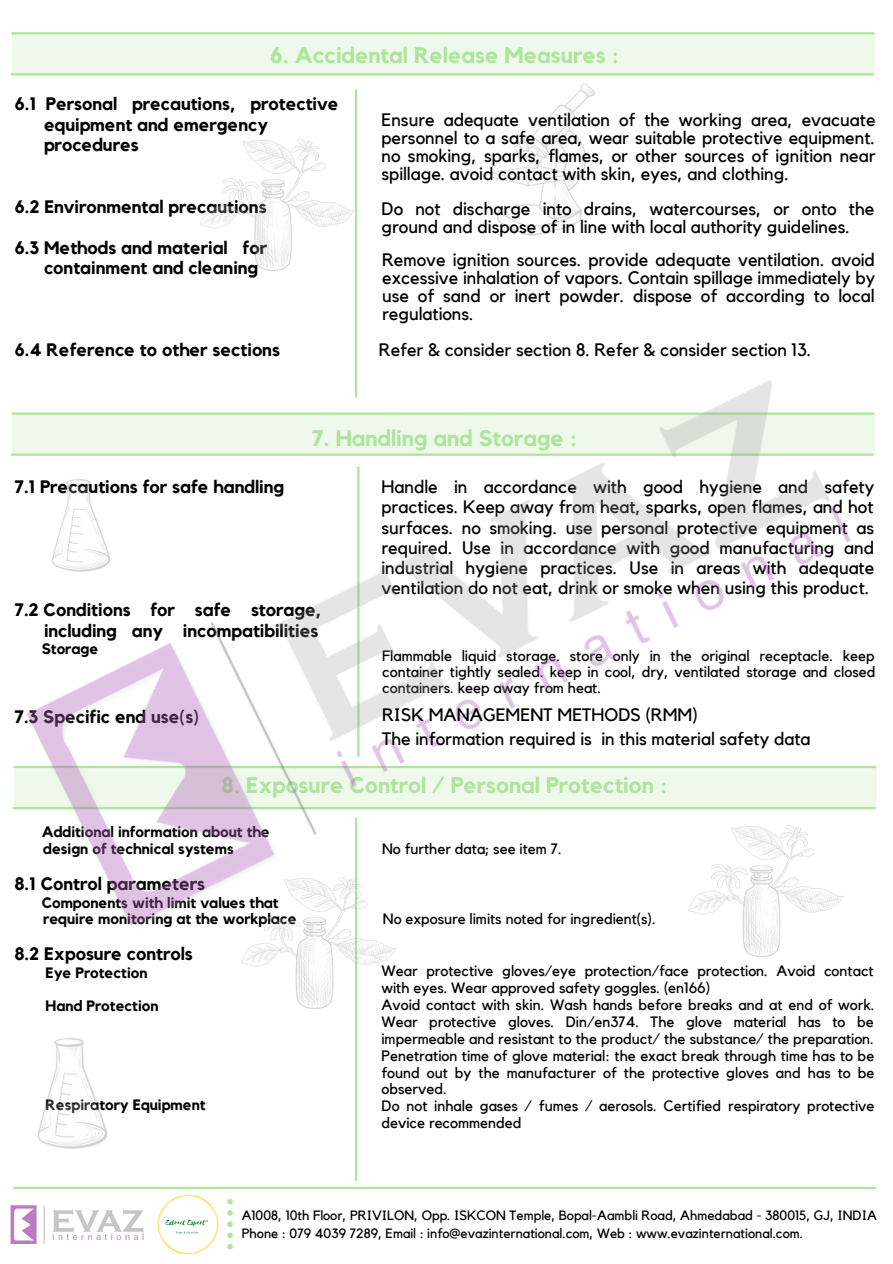
<style>
.page{position:relative;width:893px;height:1264px;background:#fff}
.page>*{position:absolute;margin:0;border:0;box-sizing:border-box;transform-origin:0 0}
.t1{font:700 22.5px "Kollektif";color:#ade59b}
.t2{font:18px/18px "Kollektif";color:#000;text-align:justify}
.t3{font:700 18px "Kollektif";color:#000}
.t4{font:15px/16.8px "Kollektif";color:#000;text-align:justify}
.t5{font:700 15px "Kollektif";color:#000}
.t6{font:13.5px "Kollektif";color:#000}
</style>
<div class="page">
<hr style="left:355px;top:89px;width:2px;height:308px;background:#ade59b">
<hr style="left:355px;top:817px;width:2px;height:363px;background:#ade59b">
<hr style="left:12px;top:32px;width:862px;height:2px;background:#ade59b">
<hr style="left:11px;top:73px;width:862px;height:2px;background:#ade59b">
<div style="left:13px;top:34px;width:862px;height:41px;background:#eef9eb"></div>
<img style="left:37px;top:1038px;width:71px;height:111px">
<img style="left:466px;top:73px;width:145px;height:163px">
<img style="left:10px;top:1205px;width:134px;height:37px">
<svg style="left:227px;top:1199px;width:6px;height:50px"></svg>
<img style="left:157px;top:1194px;width:62px;height:60px">
<hr style="left:13px;top:1186px;width:863px;height:2px;background:#ade59b">
<img style="left:296px;top:992px;width:62px;height:19px">
<img style="left:200px;top:139px;width:158px;height:130px">
<img style="left:10px;top:269px;width:867px;height:723px">
<p class="t1" style="left:270px;top:44px;width:350px">6. Accidental Release Measures :</p>
<p class="t3" style="left:14px;top:96px;width:325px">6.1 Personal precautions, protective</p>
<p class="t3" style="left:44px;top:116px;width:225px">equipment and emergency</p>
<p class="t3" style="left:44px;top:137px;width:96px">procedures</p>
<p class="t2" style="left:381px;top:111px;width:495px">Ensure adequate ventilation of the working area, evacuate personnel to a safe area, wear suitable protective equipment. no smoking, sparks, flames, or other sources of ignition near spillage. avoid contact with skin, eyes, and clothing.</p>
<p class="t2" style="left:381px;top:200px;width:494px">Do not discharge into drains, watercourses, or onto the ground and dispose of in line with local authority guidelines.</p>
<p class="t2" style="left:382px;top:252px;width:495px">Remove ignition sources. provide adequate ventilation. avoid excessive inhalation of vapors. Contain spillage immediately by use of sand or inert powder. dispose of according to local regulations.</p>
<p class="t3" style="left:14px;top:198px;width:254px">6.2 Environmental precautions</p>
<p class="t3" style="left:14px;top:239px;width:254px">6.3 Methods and material for</p>
<p class="t3" style="left:44px;top:259px;width:216px">containment and cleaning</p>
<p class="t3" style="left:14px;top:341px;width:267px">6.4 Reference to other sections</p>
<p class="t2" style="left:379px;top:341px;width:433px">Refer &amp; consider section 8. Refer &amp; consider section 13.</p>
<p class="t3" style="left:14px;top:479px;width:271px">7.1 Precautions for safe handling</p>
<p class="t1" style="left:312px;top:427px;width:267px">7. Handling and Storage :</p>
<p class="t2" style="left:381px;top:477px;width:494px;line-height:20.2px">Handle in accordance with good hygiene and safety practices. Keep away from heat, sparks, open flames, and hot surfaces. no smoking. use personal protective equipment as required. Use in accordance with good manufacturing and industrial hygiene practices. Use in areas with adequate ventilation do not eat, drink or smoke when using this product.</p>
<p class="t3" style="left:14px;top:601px;width:308px">7.2 Conditions for safe storage,</p>
<p class="t3" style="left:44px;top:622px;width:276px">including any incompatibilities</p>
<p class="t5" style="left:42px;top:642px;width:58px">Storage</p>
<p class="t3" style="left:14px;top:708px;width:186px">7.3 Specific end use(s)</p>
<p class="t4" style="left:382px;top:648px;width:495px;line-height:15.8px">Flammable liquid storage. store only in the original receptacle. keep container tightly sealed. keep in cool, dry, ventilated storage and closed containers. keep away from heat.</p>
<p class="t2" style="left:382px;top:706px;width:317px">RISK MANAGEMENT METHODS (RMM)</p>
<p class="t2" style="left:382px;top:731px;width:430px">The information required is in this material safety data</p>
<p class="t1" style="left:221px;top:774px;width:447px">8. Exposure Control / Personal Protection :</p>
<p class="t5" style="left:42px;top:825px;width:230px">Additional information about the</p>
<p class="t5" style="left:43px;top:841px;width:192px">design of technical systems</p>
<p class="t4" style="left:382px;top:841px;width:181px">No further data; see item 7.</p>
<p class="t3" style="left:14px;top:875px;width:192px">8.1 Control parameters</p>
<p class="t5" style="left:42px;top:895px;width:238px">Components with limit values that</p>
<p class="t5" style="left:43px;top:912px;width:255px">require monitoring at the workplace</p>
<p class="t4" style="left:383px;top:911px;width:274px">No exposure limits noted for ingredient(s).</p>
<p class="t3" style="left:14px;top:945px;width:180px">8.2 Exposure controls</p>
<p class="t5" style="left:46px;top:965px;width:103px">Eye Protection</p>
<p class="t5" style="left:46px;top:998px;width:114px">Hand Protection</p>
<p class="t4" style="left:381px;top:963px;width:493px">Wear protective gloves/eye protection/face protection. Avoid contact with eyes. Wear approved safety goggles. (en166)</p>
<p class="t4" style="left:381px;top:997px;width:494px">Avoid contact with skin. Wash hands before breaks and at end of work.<br>Wear protective gloves. Din/en374. The glove material has to be impermeable and resistant to the product/ the substance/ the preparation.<br>Penetration time of glove material: the exact break through time has to be found out by the manufacturer of the protective gloves and has to be observed.</p>
<p class="t4" style="left:381px;top:1098px;width:494px">Do not inhale gases / fumes / aerosols. Certified respiratory protective device recommended</p>
<p class="t5" style="left:46px;top:1098px;width:161px">Respiratory Equipment</p>
<p class="t6" style="left:242px;top:1208px;width:636px">A1008, 10th Floor, PRIVILON, Opp. ISKCON Temple, Bopal-Aambli Road, Ahmedabad - 380015, GJ, INDIA</p>
<p class="t6" style="left:242px;top:1226px;width:562px">Phone : 079 4039 7289, Email : info@evazinternational.com, Web : www.evazinternational.com.</p>
</div>
